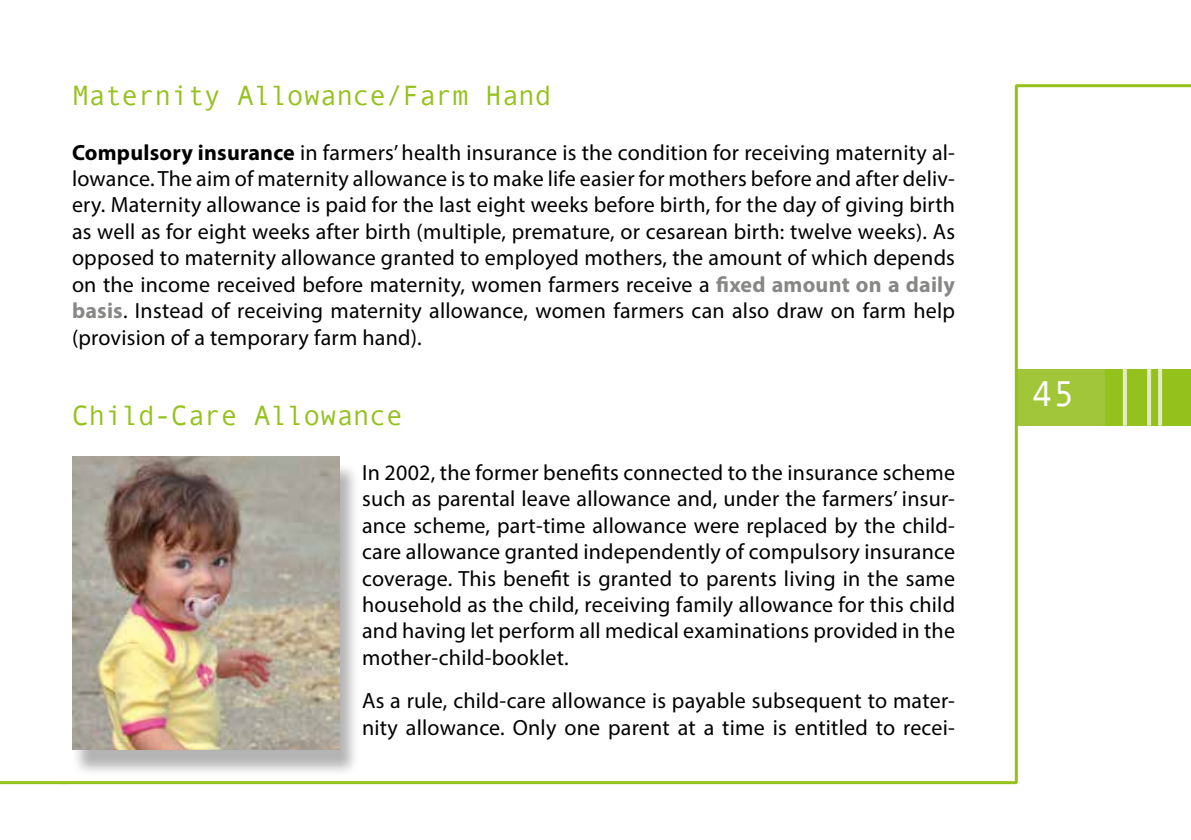
<style>
.page{position:relative;width:1191px;height:840px;background:#fff}
.page>*{position:absolute;margin:0;border:0;box-sizing:border-box;transform-origin:0 0}
.t1{font:36px "Andale Mono";color:#fff}
.t2{font:28px "Andale Mono";letter-spacing:-.01em;color:#94c11c}
.t3{font:22px/26.4px "Myriad Pro";letter-spacing:.01em;color:#000;text-align:justify}
.s1{font-weight:700}
.s2{font-weight:700;color:#878786}
</style>
<div class="page">
<div style="left:1016px;top:369px;width:89px;height:56px;background:#a1c639"></div>
<hr style="left:0;top:780px;width:65px;height:3px;background:#94c11c">
<div style="left:1105px;top:369px;width:86px;height:56px;background:#94c11c"></div>
<hr style="left:63px;top:780px;width:954px;height:3px;background:#94c11c">
<hr style="left:1016px;top:84px;width:175px;height:3px;background:#94c11c">
<hr style="left:1014px;top:85px;width:3px;height:697px;background:#94c11c">
<svg style="left:1158px;top:369px;width:4px;height:56px"></svg>
<svg style="left:1122px;top:369px;width:4px;height:56px"></svg>
<svg style="left:1147px;top:369px;width:4px;height:56px"></svg>
<div style="left:71px;top:462px;width:289px;height:314px;background:#000;opacity:.3"></div>
<img style="left:72px;top:456px;width:267px;height:292px">
<p class="t2" style="left:72px;top:77px;width:481px">Maternity Allowance/Farm Hand</p>
<p class="t3" style="left:72px;top:138px;width:884px"><span class="s1">Compulsory insurance</span> in farmers’ health insurance is the condition for receiving maternity al&shy;lowance. The aim of maternity allowance is to make life easier for mothers before and after deliv&shy;ery. Maternity allowance is paid for the last eight weeks before birth, for the day of giving birth as well as for eight weeks after birth (multiple, premature, or cesarean birth: twelve weeks). As opposed to maternity allowance granted to employed mothers, the amount of which depends on the income received before maternity, women farmers receive a <span class="s2">fixed amount on a daily basis</span>. Instead of receiving maternity allowance, women farmers can also draw on farm help (provision of a temporary farm hand).</p>
<p class="t2" style="left:72px;top:397px;width:332px">Child-Care Allowance</p>
<p class="t3" style="left:362px;top:458px;width:594px">In 2002, the former benefits connected to the insurance scheme such as parental leave allowance and, under the farmers’ insur&shy;ance scheme, part-time allowance were replaced by the child&shy;care allowance granted independently of compulsory insurance coverage. This benefit is granted to parents living in the same household as the child, receiving family allowance for this child and having let perform all medical examinations provided in the mother-child-booklet.</p>
<p class="t3" style="left:362px;top:687px;width:594px">As a rule, child-care allowance is payable subsequent to mater&shy;nity allowance. Only one parent at a time is entitled to recei-</p>
<h1 class="t1" style="left:1031px;top:369px;width:45px">45</h1>
</div>
